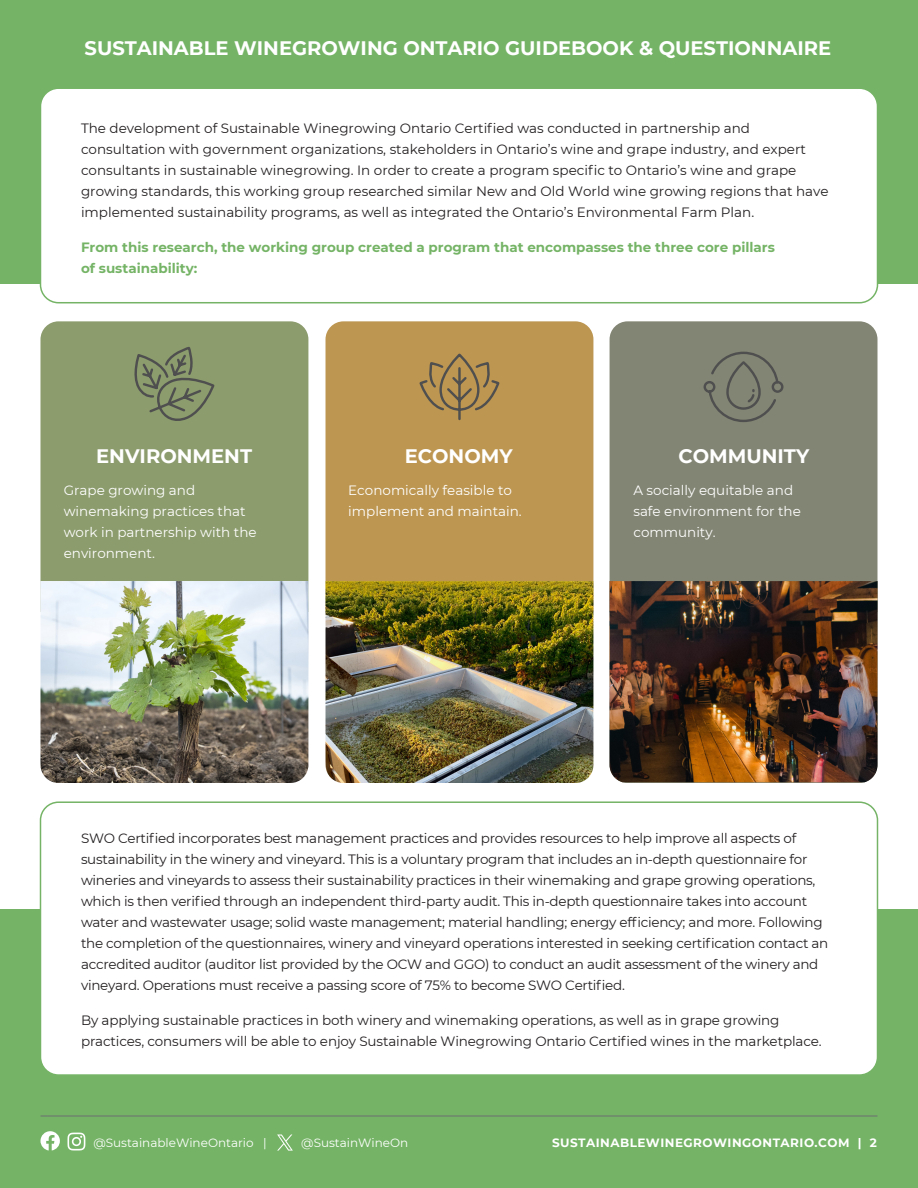
<style>
.page{position:relative;width:918px;height:1188px;background:#fff}
.page>*{position:absolute;margin:0;border:0;box-sizing:border-box;transform-origin:0 0}
.White_Title{font:700 19.5px "Montserrat";color:#fff}
.Body_Text{font:13.5px/21px "Montserrat";letter-spacing:-.02em;color:#231f20}
.Body_Text-2{font:13.5px/21px "Montserrat";color:#231f20}
.Body_Text_White{font:13.5px/21px "Montserrat";color:#fff}
.Body_Text-3{font:700 13.5px/21px "Montserrat";color:#75b466}
.t1{font:12px "Montserrat";color:#fff}
.t2{font:700 12px "Montserrat";letter-spacing:.04em;color:#fff}
</style>
<div class="page">
<div style="left:0;top:909px;width:918px;height:279px;background:#75b466"></div>
<div style="left:0;top:0;width:918px;height:284px;background:#75b466"></div>
<div style="left:40px;top:321px;width:268px;height:260px;background:#8c9c6d"></div>
<div style="left:326px;top:321px;width:267px;height:260px;background:#bd9651"></div>
<div style="left:610px;top:321px;width:268px;height:260px;background:#828573"></div>
<div style="left:40px;top:88px;width:838px;height:215px;background:#fff;border-radius:18px"></div>
<div style="left:40px;top:87px;width:838px;height:216px;border:2px solid #75b466;border-radius:18px"></div>
<div style="left:40px;top:802px;width:838px;height:273px;background:#fff;border-radius:18px"></div>
<div style="left:40px;top:801px;width:838px;height:275px;border:2px solid #75b466;border-radius:18px"></div>
<img style="left:40px;top:581px;width:268px;height:202px">
<img style="left:326px;top:581px;width:267px;height:202px">
<img style="left:610px;top:581px;width:268px;height:201px">
<hr style="left:40px;top:1116px;width:838px;height:1px;background:#6c6d70">
<svg style="left:40px;top:1131px;width:20px;height:20px"></svg>
<svg style="left:277px;top:1134px;width:16px;height:17px"></svg>
<svg style="left:67px;top:1133px;width:18px;height:18px"></svg>
<svg style="left:129px;top:348px;width:87px;height:75px;background:#808d67"></svg>
<svg style="left:418px;top:355px;width:83px;height:66px;background:#a98950"></svg>
<svg style="left:702px;top:350px;width:83px;height:73px;background:#7a7c6d"></svg>
<p class="White_Title" style="left:85px;top:34px;width:748px">SUSTAINABLE WINEGROWING ONTARIO GUIDEBOOK &amp; QUESTIONNAIRE</p>
<p class="Body_Text-2" style="left:81px;top:118px;width:749px">The development of Sustainable Winegrowing Ontario Certified was conducted in partnership and consultation with government organizations, stakeholders in Ontario’s wine and grape industry, and expert consultants in sustainable winegrowing. In order to create a program specific to Ontario’s wine and grape growing standards, this working group researched similar New and Old World wine growing regions that have implemented sustainability programs, as well as integrated the Ontario’s Environmental Farm Plan.</p>
<p class="Body_Text-3" style="left:81px;top:236px;width:695px">From this research, the working group created a program that encompasses the three core pillars of sustainability:</p>
<p class="White_Title" style="left:96px;top:442px;width:157px">ENVIRONMENT</p>
<p class="Body_Text_White" style="left:64px;top:480px;width:194px">Grape growing and winemaking practices that work in partnership with the environment.</p>
<p class="Body_Text_White" style="left:348px;top:480px;width:175px">Economically feasible to implement and maintain.</p>
<p class="Body_Text_White" style="left:633px;top:480px;width:169px">A socially equitable and safe environment for the community.</p>
<p class="White_Title" style="left:405px;top:442px;width:109px">ECONOMY</p>
<p class="White_Title" style="left:678px;top:442px;width:132px">COMMUNITY</p>
<p class="Body_Text" style="left:81px;top:828px;width:749px">SWO Certified incorporates best management practices and provides resources to help improve all aspects of sustainability in the winery and vineyard. This is a voluntary program that includes an in-depth questionnaire for wineries and vineyards to assess their sustainability practices in their winemaking and grape growing operations, which is then verified through an independent third-party audit. This in-depth questionnaire takes into account water and wastewater usage; solid waste management; material handling; energy efficiency; and more. Following the completion of the questionnaires, winery and vineyard operations interested in seeking certification contact an accredited auditor (auditor list provided by the OCW and GGO) to conduct an audit assessment of the winery and vineyard. Operations must receive a passing score of 75% to become SWO Certified.</p>
<p class="Body_Text" style="left:81px;top:1009px;width:742px">By applying sustainable practices in both winery and winemaking operations, as well as in grape growing practices, consumers will be able to enjoy Sustainable Winegrowing Ontario Certified wines in the marketplace.</p>
<p class="t1" style="left:93px;top:1135px;width:175px">@SustainableWineOntario |</p>
<p class="t1" style="left:301px;top:1135px;width:109px">@SustainWineOn</p>
<p class="t2" style="left:552px;top:1134px;width:326px">SUSTAINABLEWINEGROWINGONTARIO.COM | 2</p>
</div>
